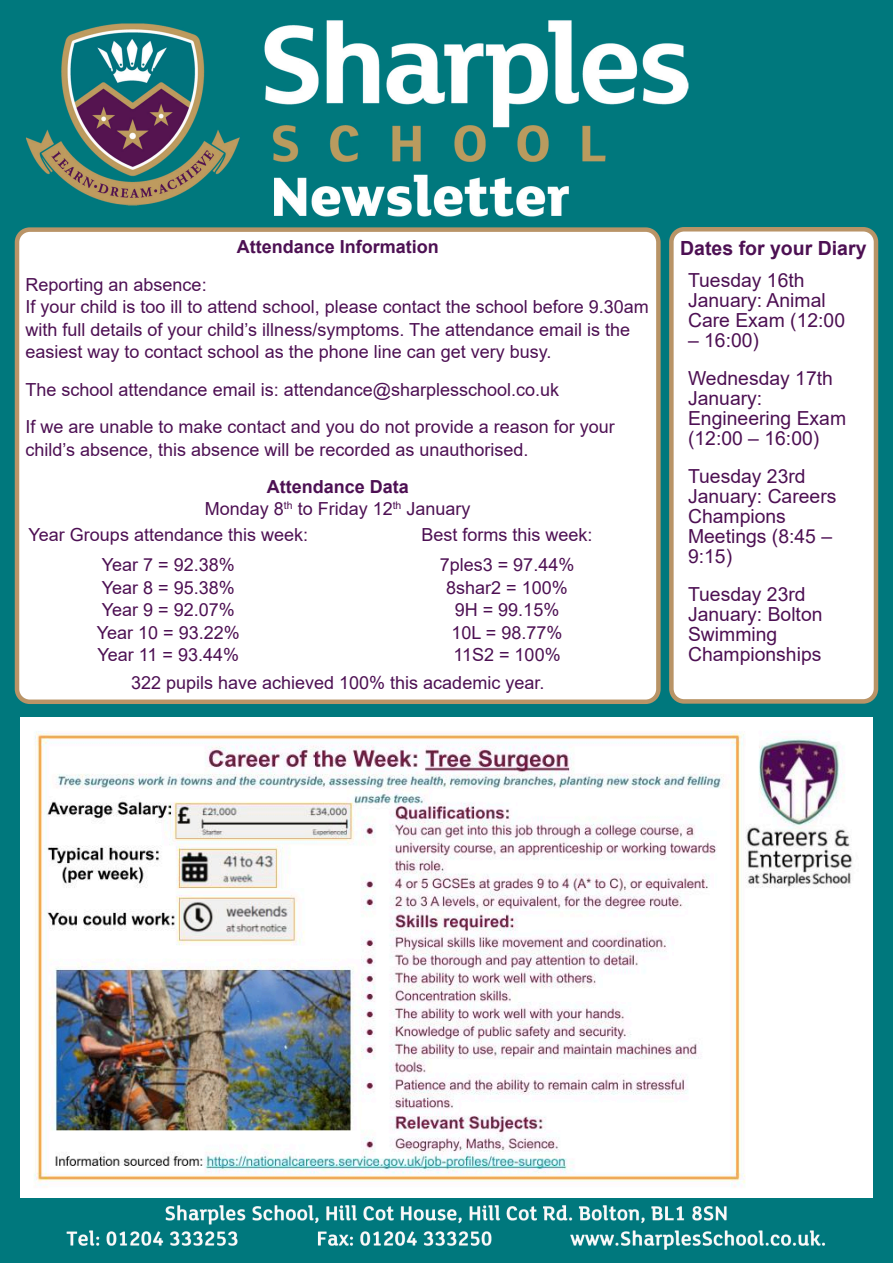
<style>
.page{position:relative;width:893px;height:1263px;background:#fff}
.page>*{position:absolute;margin:0;border:0;box-sizing:border-box;transform-origin:0 0}
.t1{font:700 19.5px "Arial";color:#4d1053}
.t2{font:19.35px/20px "Arial";color:#4d1053}
.t3{font:18px/22.5px "Arial";color:#4d1053}
.t4{font:700 18px "Arial";color:#4d1053}
.s1{font-weight:700}
</style>
<div class="page">
<img style="left:0;top:0;width:893px;height:1263px">
<div style="left:15px;top:227px;width:646px;height:477px;background:#fff;border:4px solid #b99467;border-radius:13px"></div>
<div style="left:669px;top:227px;width:209px;height:477px;background:#fff;border:4px solid #b99467;border-radius:13px"></div>
<img style="left:20px;top:718px;width:853px;height:480px">
<p class="t4" style="left:237px;top:240px;width:204px">Attendance Information</p>
<p class="t1" style="left:680px;top:241px;width:188px">Dates for your Diary</p>
<p class="t3" style="left:26px;top:275px;width:625px">Reporting an absence:<br>If your child is too ill to attend school, please contact the school before 9.30am with full details of your child’s illness/symptoms. The attendance email is the easiest way to contact school as the phone line can get very busy.</p>
<p class="t3" style="left:26px;top:372px;width:591px;line-height:37.5px">The school attendance email is: attendance@sharplesschool.co.uk<br>If we are unable to make contact and you do not provide a reason for your</p>
<p class="t3" style="left:26px;top:440px;width:505px">child’s absence, this absence will be recorded as unauthorised.</p>
<p class="t3" style="left:205px;top:478px;width:267px;line-height:21.8px;text-align:center"><span class="s1">Attendance Data<br></span>Monday 8<sup>th</sup> to Friday 12<sup>th</sup> January</p>
<p class="t2" style="left:688px;top:272px;width:159px">Tuesday 16th<br>January: Animal<br>Care Exam (12:00</p>
<p class="t2" style="left:688px;top:323px;width:146px;line-height:38px">– 16:00)<br>Wednesday 17th</p>
<p class="t2" style="left:688px;top:390px;width:160px">January:<br>Engineering Exam (12:00 – 16:00)</p>
<p class="t2" style="left:688px;top:468px;width:150px">Tuesday 23rd<br>January: Careers<br>Champions<br>Meetings (8:45 –<br>9:15)</p>
<p class="t2" style="left:688px;top:586px;width:136px">Tuesday 23rd<br>January: Bolton<br>Swimming<br>Championships</p>
<p class="t3" style="left:29px;top:522px;width:281px;line-height:30px;text-align:center">Year Groups attendance this week:<br>Year 7 = 92.38%</p>
<p class="t3" style="left:97px;top:578px;width:144px">Year 8 = 95.38%<br>Year 9 = 92.07%<br>Year 10 = 93.22%<br>Year 11 = 93.44%</p>
<p class="t3" style="left:421px;top:522px;width:173px;line-height:30px;text-align:center">Best forms this week:<br>7ples3 = 97.44%</p>
<p class="t3" style="left:446px;top:578px;width:123px">8shar2 = 100%<br>9H = 99.15%<br>10L = 98.77%<br>11S2 = 100%</p>
<p class="t3" style="left:131px;top:673px;width:415px">322 pupils have achieved 100% this academic year.</p>
</div>
